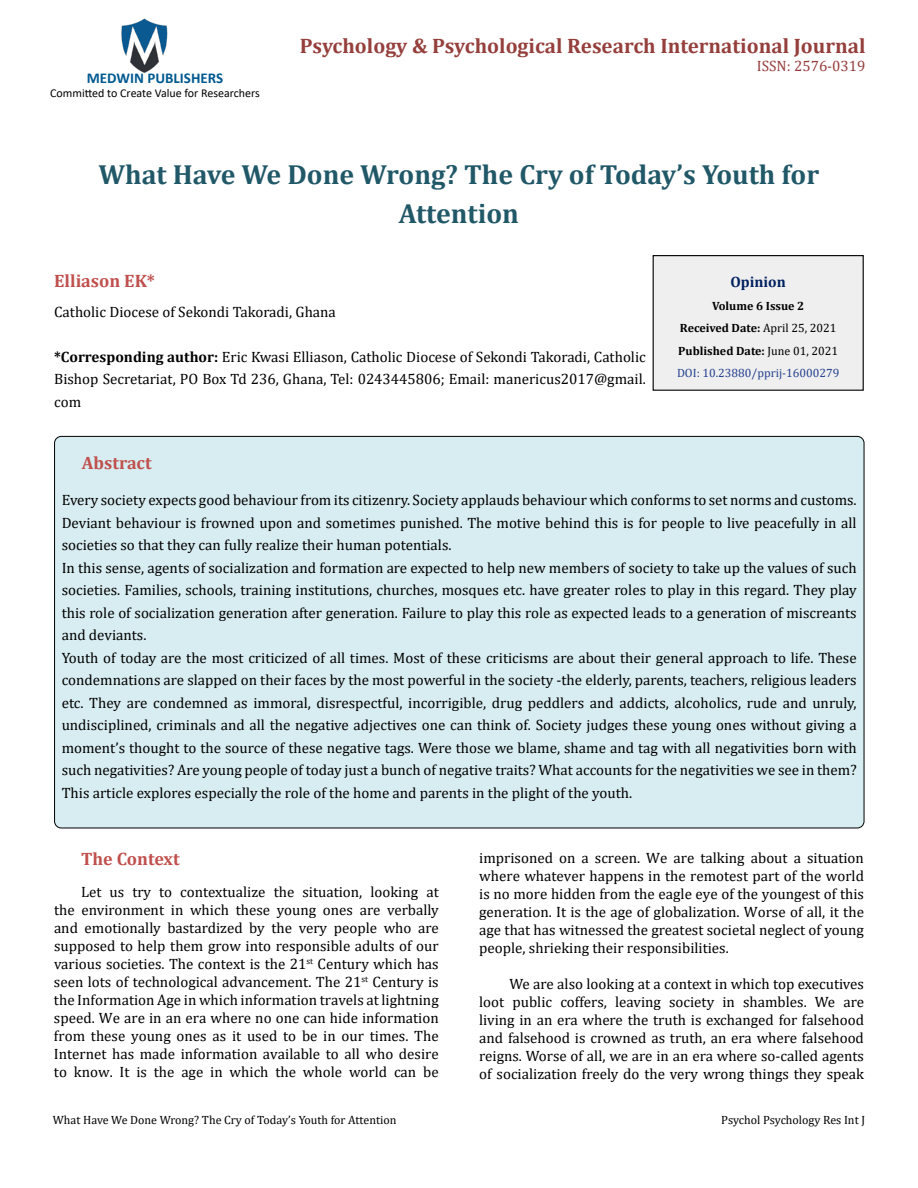
<style>
.page{position:relative;width:918px;height:1188px;background:#fff}
.page>*{position:absolute;margin:0;border:0;box-sizing:border-box;transform-origin:0 0}
.t1{font:700 27.75px/39px "Cambria";color:#215868;text-align:center}
.t2{font:700 21px "Cambria";color:#953f3c}
.t3{font:700 18px "Cambria";color:#c0504d}
.t4{font:15px/18px "Cambria";color:#000;text-align:justify}
.t5{font:700 15px "Calibri";color:#005991}
.t6{font:15px "Cambria";color:#953f3c}
.t7{font:700 15px "Cambria";color:#002060}
.t8{font:700 12px/22.5px "Cambria";color:#000;text-align:center}
.t9{font:12px "Cambria";color:#000}
.t10{font:12px "Calibri";color:#000}
.s1{font-weight:700}
.s2{font-weight:400}
.s3{font-weight:400;color:#25408f}
</style>
<div class="page">
<img style="left:121px;top:18px;width:47px;height:55px">
<div style="left:653px;top:256px;width:210px;height:134px;background:#efefef"></div>
<div style="left:653px;top:255px;width:211px;height:136px;border:1px solid #000"></div>
<div style="left:55px;top:436px;width:809px;height:392px;background:#d8edf2;border-radius:7px"></div>
<p class="t5" style="left:87px;top:67px;width:138px">MEDWIN PUBLISHERS</p>
<p class="t10" style="left:50px;top:85px;width:211px">Committed to Create Value for Researchers</p>
<h2 class="t2" style="left:300px;top:31px;width:567px">Psychology &amp; Psychological Research International Journal</h2>
<p class="t6" style="left:757px;top:57px;width:110px">ISSN: 2576-0319</p>
<h1 class="t1" style="left:98px;top:154px;width:722px">What Have We Done Wrong? The Cry of Today’s Youth for<br>Attention</h1>
<p class="t3" style="left:54px;top:268px;width:102px">Elliason EK*</p>
<p class="t4" style="left:54px;top:302px;width:283px">Catholic Diocese of Sekondi Takoradi, Ghana</p>
<p class="t4" style="left:54px;top:345px;width:593px;line-height:22.5px"><span class="s1">*Corresponding author:</span> Eric Kwasi Elliason, Catholic Diocese of Sekondi Takoradi, Catholic Bishop Secretariat, PO Box Td 236, Ghana, Tel: 0243445806; Email: manericus2017@gmail. com</p>
<p class="t7" style="left:730px;top:272px;width:57px">Opinion</p>
<p class="t8" style="left:677px;top:294px;width:164px">Volume 6 Issue 2<br>Received Date: <span class="s2">April 25, 2021<br></span>Published Date: <span class="s2">June 01, 2021<br></span><span class="s3">DOI: 10.23880/pprij-16000279</span></p>
<p class="t3" style="left:82px;top:451px;width:71px">Abstract</p>
<p class="t4" style="left:62px;top:489px;width:797px;line-height:22.5px;text-align:left">Every society expects good behaviour from its citizenry. Society applauds behaviour which conforms to set norms and customs.<br>Deviant behaviour is frowned upon and sometimes punished. The motive behind this is for people to live peacefully in all societies so that they can fully realize their human potentials.<br>In this sense, agents of socialization and formation are expected to help new members of society to take up the values of such societies. Families, schools, training institutions, churches, mosques etc. have greater roles to play in this regard. They play this role of socialization generation after generation. Failure to play this role as expected leads to a generation of miscreants and deviants.<br>Youth of today are the most criticized of all times. Most of these criticisms are about their general approach to life. These condemnations are slapped on their faces by the most powerful in the society -the elderly, parents, teachers, religious leaders etc. They are condemned as immoral, disrespectful, incorrigible, drug peddlers and addicts, alcoholics, rude and unruly, undisciplined, criminals and all the negative adjectives one can think of. Society judges these young ones without giving a moment’s thought to the source of these negative tags. Were those we blame, shame and tag with all negativities born with such negativities? Are young people of today just a bunch of negative traits? What accounts for the negativities we see in them?<br>This article explores especially the role of the home and parents in the plight of the youth.</p>
<p class="t3" style="left:81px;top:846px;width:100px">The Context</p>
<p class="t4" style="left:54px;top:882px;width:386px;text-indent:27px">Let us try to contextualize the situation, looking at the environment in which these young ones are verbally and emotionally bastardized by the very people who are supposed to help them grow into responsible adults of our various societies. The context is the 21<sup>st</sup> Century which has seen lots of technological advancement. The 21<sup>st</sup> Century is the Information Age in which information travels at lightning speed. We are in an era where no one can hide information from these young ones as it used to be in our times. The Internet has made information available to all who desire to know. It is the age in which the whole world can be</p>
<p class="t4" style="left:479px;top:849px;width:386px">imprisoned on a screen. We are talking about a situation where whatever happens in the remotest part of the world is no more hidden from the eagle eye of the youngest of this generation. It is the age of globalization. Worse of all, it the age that has witnessed the greatest societal neglect of young people, shrieking their responsibilities.</p>
<p class="t4" style="left:479px;top:975px;width:386px;text-indent:30px">We are also looking at a context in which top executives loot public coffers, leaving society in shambles. We are living in an era where the truth is exchanged for falsehood and falsehood is crowned as truth, an era where falsehood reigns. Worse of all, we are in an era where so-called agents of socialization freely do the very wrong things they speak</p>
<p class="t9" style="left:53px;top:1113px;width:345px">What Have We Done Wrong? The Cry of Today’s Youth for Attention</p>
<p class="t9" style="left:721px;top:1113px;width:145px">Psychol Psychology Res Int J</p>
</div>
